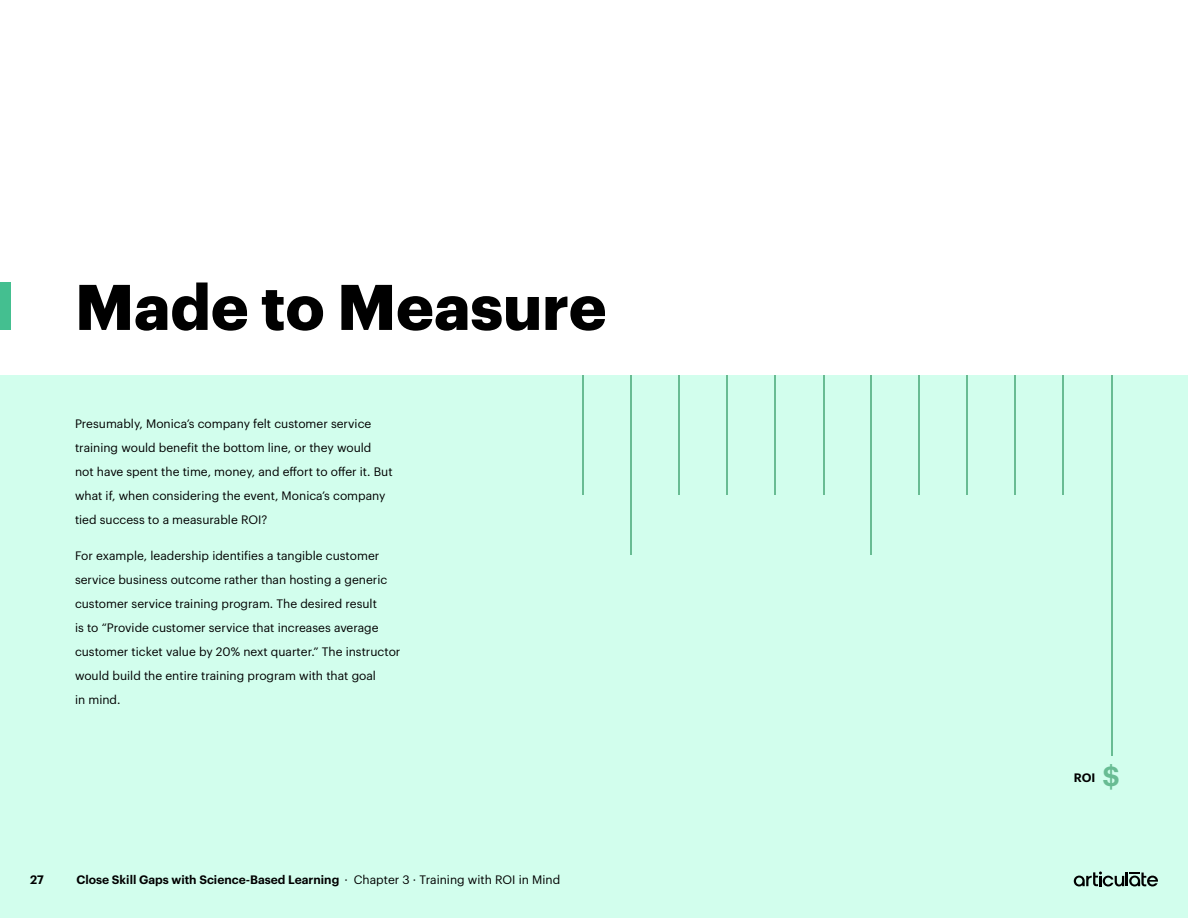
<style>
.page{position:relative;width:1188px;height:918px;background:#fff}
.page>*{position:absolute;margin:0;border:0;box-sizing:border-box;transform-origin:0 0}
.t1{font:700 63px "Graphik";color:#000}
.t2{font:600 27px "Graphik";color:#68bc93}
.t3{font:12px/24px "Graphik";color:#000}
.t4{font:600 12px "Graphik";color:#000}
.s1{font-weight:400}
</style>
<div class="page">
<div style="left:0;top:375px;width:1188px;height:543px;background:#d2feed"></div>
<hr style="left:583px;top:375px;width:1px;height:120px;background:#68bc93">
<hr style="left:679px;top:375px;width:1px;height:120px;background:#68bc93">
<hr style="left:919px;top:375px;width:1px;height:120px;background:#68bc93">
<hr style="left:727px;top:375px;width:1px;height:120px;background:#68bc93">
<hr style="left:967px;top:375px;width:1px;height:120px;background:#68bc93">
<hr style="left:775px;top:375px;width:1px;height:120px;background:#68bc93">
<hr style="left:1015px;top:375px;width:1px;height:120px;background:#68bc93">
<hr style="left:823px;top:375px;width:1px;height:120px;background:#68bc93">
<hr style="left:1063px;top:375px;width:1px;height:120px;background:#68bc93">
<hr style="left:631px;top:375px;width:1px;height:180px;background:#68bc93">
<hr style="left:871px;top:375px;width:1px;height:180px;background:#68bc93">
<hr style="left:1111px;top:375px;width:1px;height:381px;background:#68bc93">
<svg style="left:1074px;top:872px;width:84px;height:14px"></svg>
<div style="left:0;top:282px;width:10px;height:48px;background:#44bf90"></div>
<h1 class="t1" style="left:75px;top:258px;width:533px">Made to Measure</h1>
<p class="t3" style="left:75px;top:410px;width:319px">Presumably, Monica’s company felt customer service training would benefit the bottom line, or they would not have spent the time, money, and effort to offer it. But what if, when considering the event, Monica’s company tied success to a measurable ROI?</p>
<p class="t3" style="left:75px;top:542px;width:327px">For example, leadership identifies a tangible customer service business outcome rather than hosting a generic customer service training program. The desired result<br>is to “Provide customer service that increases average customer ticket value by 20% next quarter.” The instructor would build the entire training program with that goal<br>in mind.</p>
<p class="t4" style="left:30px;top:871px;width:15px">27</p>
<p class="t4" style="left:76px;top:871px;width:485px">Close Skill Gaps with Science-Based Learning <span class="s1">· Chapter 3 · Training with ROI in Mind</span></p>
<p class="t4" style="left:1074px;top:768px;width:23px">ROI</p>
<h2 class="t2" style="left:1102px;top:755px;width:19px">$</h2>
</div>
